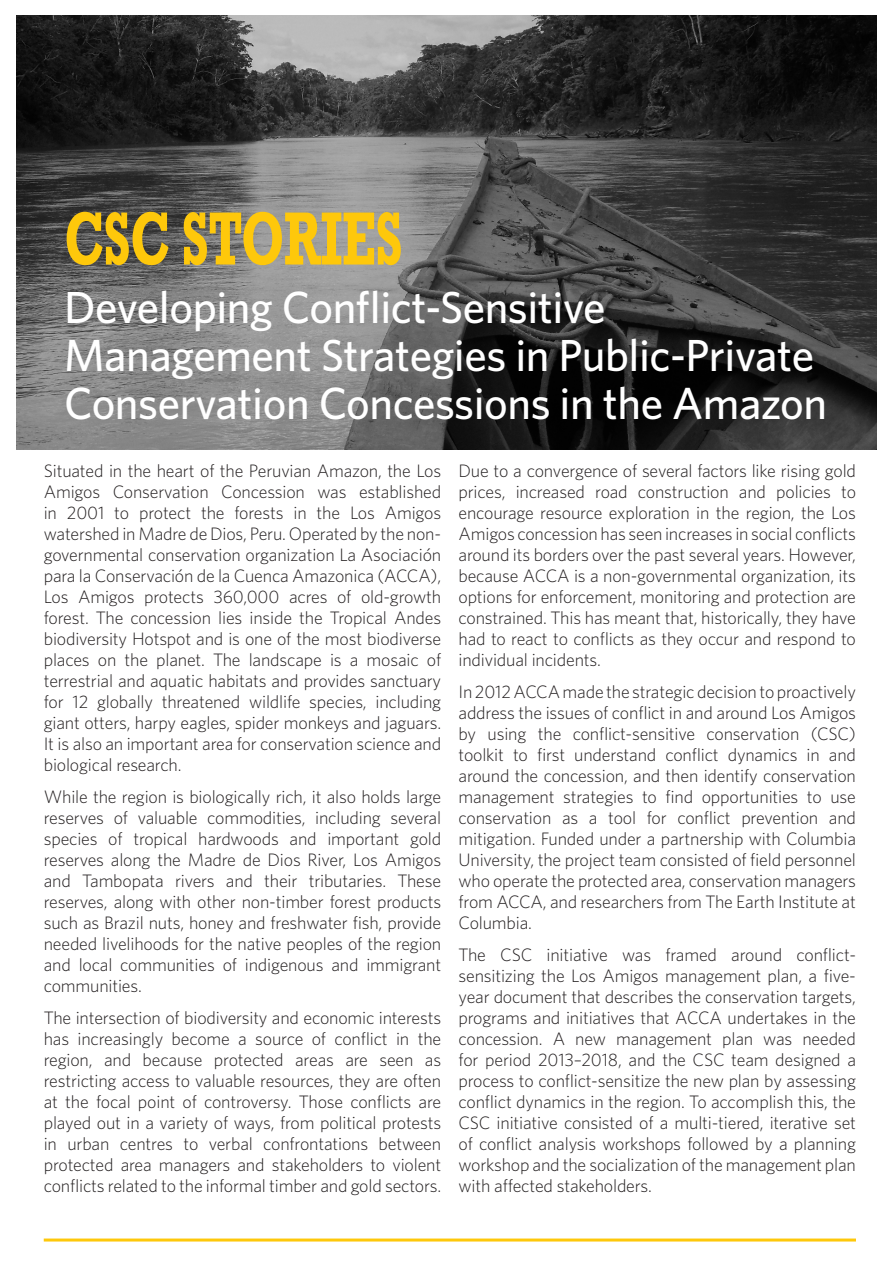
<style>
.page{position:relative;width:893px;height:1263px;background:#fff}
.page>*{position:absolute;margin:0;border:0;box-sizing:border-box;transform-origin:0 0}
.Body_copy{font:700 76.5px "Rockwell";letter-spacing:-.01em;color:#fec80b;scale:.67 1}
.Body_copy-2{font:500 45px/48px "Whitney";letter-spacing:-.01em;color:#fff}
.Body_copy-3{font:300 18px/21px "Whitney";letter-spacing:-.01em;color:#231f20;text-align:justify}
</style>
<div class="page">
<img style="left:17px;top:15px;width:859px;height:435px">
<hr style="left:44px;top:1238px;width:812px;height:3px;background:#fec80b">
<p class="Body_copy" style="left:64px;top:192px;width:506px">CSC STORIES</p>
<p class="Body_copy-2" style="left:64px;top:283px;width:764px">Developing Conflict-Sensitive<br>Management Strategies in Public-Private<br>Conservation Concessions in the Amazon</p>
<p class="Body_copy-3" style="left:44px;top:460px;width:399px">Situated in the heart of the Peruvian Amazon, the Los Amigos Conservation Concession was established in 2001 to protect the forests in the Los Amigos watershed in Madre de Dios, Peru. Operated by the non&shy;governmental conservation organization La Asociación para la Conservación de la Cuenca Amazonica (ACCA), Los Amigos protects 360,000 acres of old-growth forest. The concession lies inside the Tropical Andes biodiversity Hotspot and is one of the most biodiverse places on the planet. The landscape is a mosaic of terrestrial and aquatic habitats and provides sanctuary for 12 globally threatened wildlife species, including giant otters, harpy eagles, spider monkeys and jaguars.<br>It is also an important area for conservation science and biological research.</p>
<p class="Body_copy-3" style="left:44px;top:786px;width:399px">While the region is biologically rich, it also holds large reserves of valuable commodities, including several species of tropical hardwoods and important gold reserves along the Madre de Dios River, Los Amigos and Tambopata rivers and their tributaries. These reserves, along with other non-timber forest products such as Brazil nuts, honey and freshwater fish, provide needed livelihoods for the native peoples of the region and local communities of indigenous and immigrant communities.</p>
<p class="Body_copy-3" style="left:44px;top:1007px;width:399px">The intersection of biodiversity and economic interests has increasingly become a source of conflict in the region, and because protected areas are seen as restricting access to valuable resources, they are often at the focal point of controversy. Those conflicts are played out in a variety of ways, from political protests in urban centres to verbal confrontations between protected area managers and stakeholders to violent conflicts related to the informal timber and gold sectors.</p>
<p class="Body_copy-3" style="left:458px;top:460px;width:399px">Due to a convergence of several factors like rising gold prices, increased road construction and policies to encourage resource exploration in the region, the Los Amigos concession has seen increases in social conflicts around its borders over the past several years. However, because ACCA is a non-governmental organization, its options for enforcement, monitoring and protection are constrained. This has meant that, historically, they have had to react to conflicts as they occur and respond to individual incidents.</p>
<p class="Body_copy-3" style="left:458px;top:681px;width:399px">In 2012 ACCA made the strategic decision to proactively address the issues of conflict in and around Los Amigos by using the conflict-sensitive conservation (CSC) toolkit to first understand conflict dynamics in and around the concession, and then identify conservation management strategies to find opportunities to use conservation as a tool for conflict prevention and mitigation. Funded under a partnership with Columbia University, the project team consisted of field personnel who operate the protected area, conservation managers from ACCA, and researchers from The Earth Institute at Columbia.</p>
<p class="Body_copy-3" style="left:458px;top:944px;width:399px">The CSC initiative was framed around conflict&shy;sensitizing the Los Amigos management plan, a five&shy;year document that describes the conservation targets, programs and initiatives that ACCA undertakes in the concession. A new management plan was needed for period 2013–2018, and the CSC team designed a process to conflict-sensitize the new plan by assessing conflict dynamics in the region. To accomplish this, the CSC initiative consisted of a multi-tiered, iterative set of conflict analysis workshops followed by a planning workshop and the socialization of the management plan with affected stakeholders.</p>
</div>
